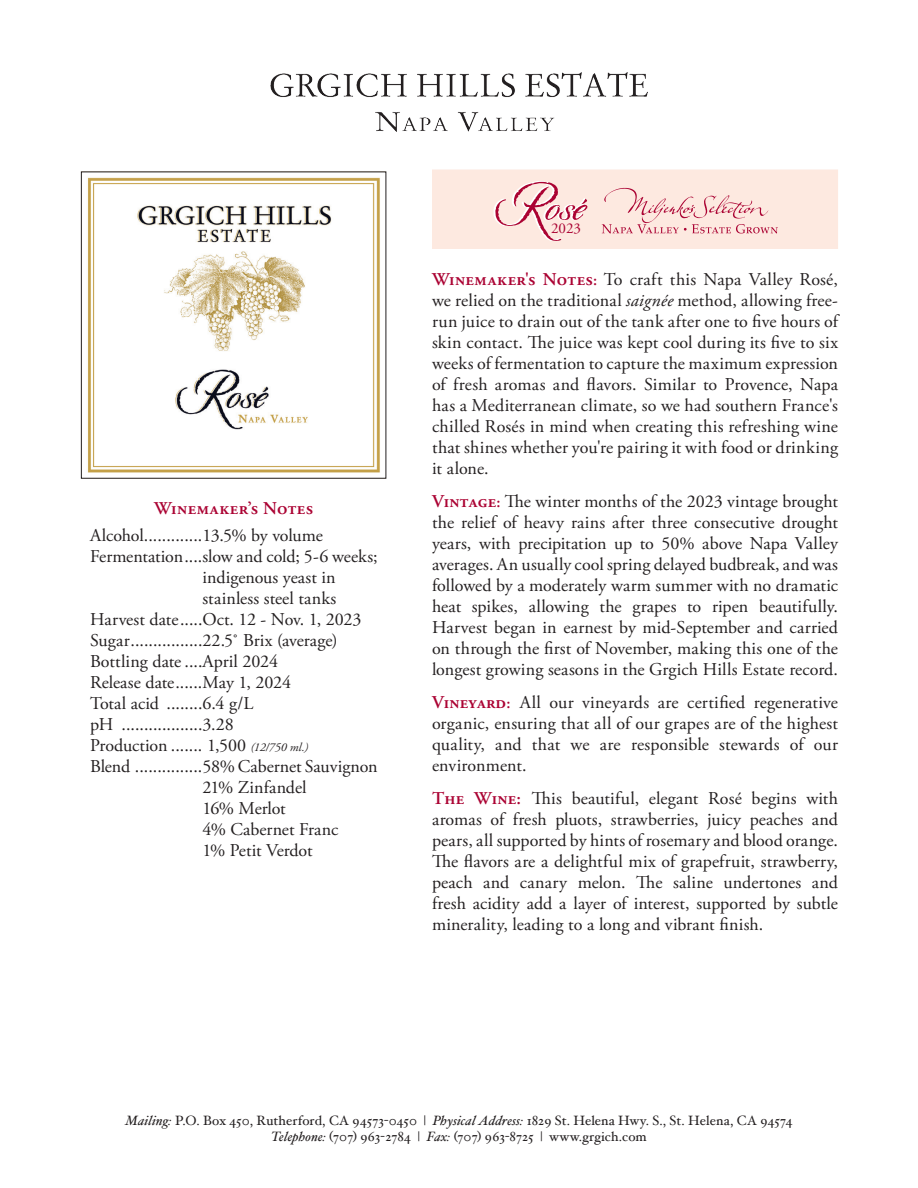
<style>
.page{position:relative;width:918px;height:1188px;background:#fff}
.page>*{position:absolute;margin:0;border:0;box-sizing:border-box;transform-origin:0 0}
.t1{font:18px/21px "Adobe Garamond Pro";color:#231f20;text-align:justify}
.t2{font:600 18px "Adobe Garamond Pro";letter-spacing:.02em;color:#ab0333}
.t3{font:15px "Adobe Garamond Pro";color:#ab0333}
.t4{font:13.5px "Hoefler Text";color:#231f20}
.s1{font-style:italic;font-size:12px}
.s2{font-weight:600;color:#ab0333}
.s3{font-weight:600;font-size:16.2px;color:#ab0333}
.s4{font-style:italic}
</style>
<div class="page">
<div style="left:432px;top:170px;width:406px;height:79px;background:#fde9e0"></div>
<img style="left:87px;top:177px;width:293px;height:296px">
<img style="left:270px;top:73px;width:378px;height:59px">
<img style="left:604px;top:187px;width:165px;height:36px">
<svg style="left:602px;top:224px;width:176px;height:10px"></svg>
<svg style="left:493px;top:181px;width:94px;height:60px"></svg>
<p class="t2" style="left:154px;top:498px;width:161px">Winemaker’s Notes</p>
<p class="t1" style="left:90px;top:525px;width:234px">Alcohol.............13.5% by volume</p>
<p class="t1" style="left:90px;top:546px;width:289px">Fermentation....slow and cold; 5-6 weeks;</p>
<p class="t1" style="left:202px;top:567px;width:135px">indigenous yeast in stainless steel tanks</p>
<p class="t1" style="left:90px;top:609px;width:273px">Harvest date.....Oct. 12 - Nov. 1, 2023</p>
<p class="t1" style="left:90px;top:630px;width:249px">Sugar................22.5˚ Brix (average)</p>
<p class="t1" style="left:90px;top:651px;width:190px">Bottling date ....April 2024</p>
<p class="t1" style="left:90px;top:672px;width:203px">Release date......May 1, 2024</p>
<p class="t1" style="left:90px;top:693px;width:165px">Total acid ........6.4 g/L</p>
<p class="t1" style="left:90px;top:714px;width:145px">pH ..................3.28</p>
<p class="t1" style="left:90px;top:735px;width:220px">Production ....... 1,500 <span class="s1">(12/750 ml.)</span></p>
<p class="t1" style="left:90px;top:756px;width:289px">Blend ...............58% Cabernet Sauvignon</p>
<p class="t1" style="left:202px;top:777px;width:106px">21% Zinfandel</p>
<p class="t1" style="left:202px;top:798px;width:85px">16% Merlot</p>
<p class="t1" style="left:202px;top:819px;width:137px">4% Cabernet Franc</p>
<p class="t1" style="left:202px;top:840px;width:112px">1% Petit Verdot</p>
<p class="t3" style="left:551px;top:219px;width:32px">2023</p>
<p class="t1" style="left:432px;top:269px;width:408px"><span class="s2">Winemaker's Notes</span><span class="s3">:</span> To craft this Napa Valley Rosé, we relied on the traditional <span class="s4">saignée</span> method, allowing free&shy;run juice to drain out of the tank after one to five hours of skin contact. The juice was kept cool during its five to six weeks of fermentation to capture the maximum expression of fresh aromas and flavors. Similar to Provence, Napa has a Mediterranean climate, so we had southern France's chilled Rosés in mind when creating this refreshing wine that shines whether you're pairing it with food or drinking it alone.</p>
<p class="t1" style="left:432px;top:491px;width:408px"><span class="s2">Vintage</span><span class="s3">:</span> The winter months of the 2023 vintage brought the relief of heavy rains after three consecutive drought years, with precipitation up to 50% above Napa Valley averages. An usually cool spring delayed budbreak, and was followed by a moderately warm summer with no dramatic heat spikes, allowing the grapes to ripen beautifully.<br>Harvest began in earnest by mid-September and carried on through the first of November, making this one of the longest growing seasons in the Grgich Hills Estate record.</p>
<p class="t1" style="left:432px;top:692px;width:408px"><span class="s2">Vineyard</span><span class="s3">:</span> All our vineyards are certified regenerative organic, ensuring that all of our grapes are of the highest quality, and that we are responsible stewards of our environment.</p>
<p class="t1" style="left:432px;top:788px;width:408px"><span class="s2">The Wine:</span> This beautiful, elegant Rosé begins with aromas of fresh pluots, strawberries, juicy peaches and pears, all supported by hints of rosemary and blood orange.<br>The flavors are a delightful mix of grapefruit, strawberry, peach and canary melon. The saline undertones and fresh acidity add a layer of interest, supported by subtle minerality, leading to a long and vibrant finish.</p>
<p class="t4" style="left:125px;top:1112px;width:669px"><span class="s4">Mailing:</span> P.O. Box 450, Rutherford, CA 94573-0450 | <span class="s4">Physical Address:</span> 1829 St. Helena Hwy. S., St. Helena, CA 94574</p>
<p class="t4" style="left:271px;top:1129px;width:377px"><span class="s4">Telephone:</span> (707) 963-2784 | <span class="s4">Fax:</span> (707) 963-8725 | www.grgich.com</p>
</div>
